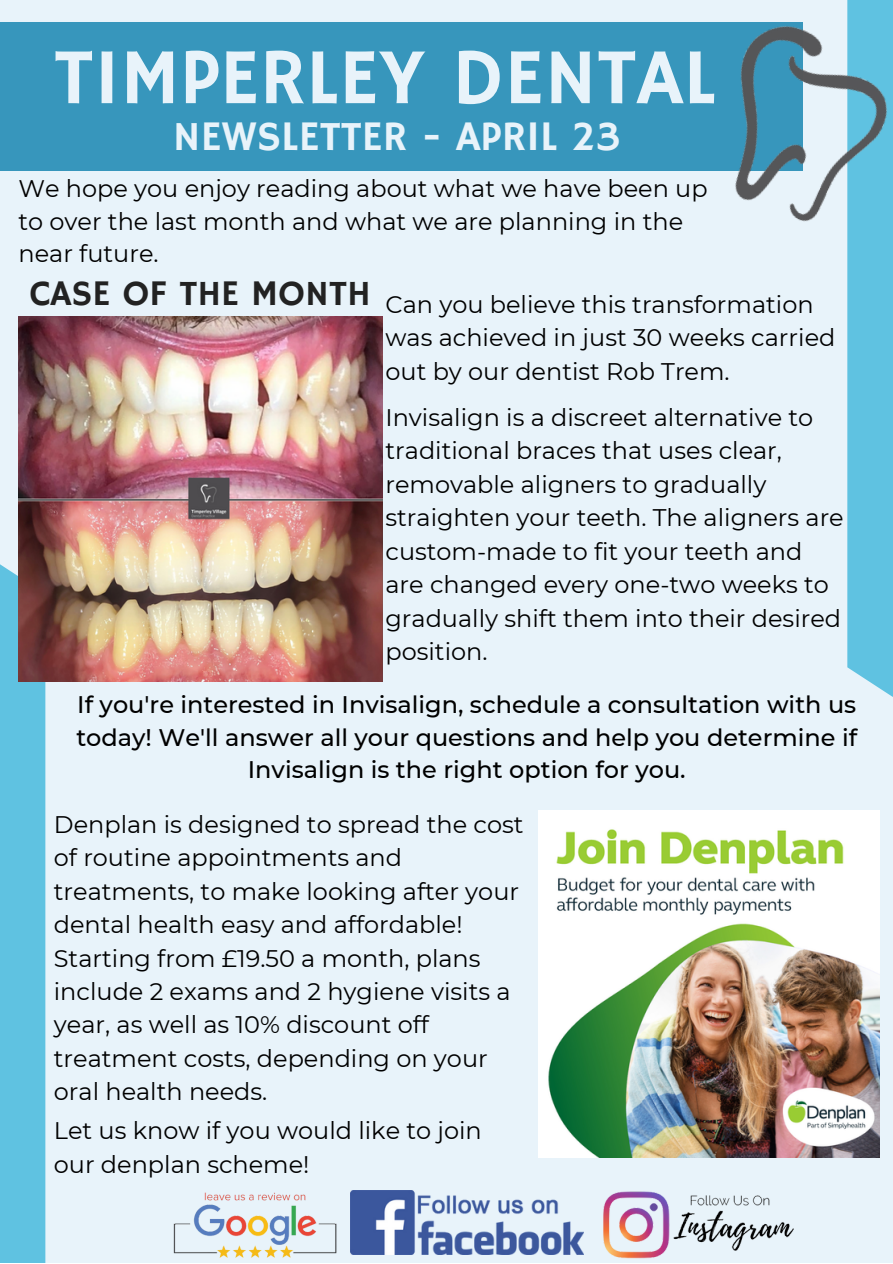
<style>
.page{position:relative;width:893px;height:1264px;background:#fff}
.page>*{position:absolute;margin:0;border:0;box-sizing:border-box;transform-origin:0 0}
.t1{font:79.5px "Hammersmith One";color:#e8f3fa}
.t2{font:42px "Hammersmith One";color:#e8f3fa}
.t3{font:24px/33.5px "Montserrat";color:#000}
.t4{font:500 24px/32.5px "Montserrat";color:#000;text-align:center}
</style>
<div class="page">
<div style="left:0;top:0;width:892px;height:1262px;background:#e8f3fa"></div>
<div style="left:847px;top:0;width:45px;height:697px;background:#5fc2e1"></div>
<div style="left:0;top:23px;width:803px;height:147px;background:#3796bc"></div>
<img style="left:676px;top:0;width:211px;height:271px">
<div style="left:0;top:564px;width:45px;height:698px;background:#5fc2e1"></div>
<img style="left:173px;top:1192px;width:164px;height:66px">
<img style="left:350px;top:1190px;width:233px;height:64px">
<img style="left:603px;top:1191px;width:191px;height:68px">
<img style="left:18px;top:317px;width:365px;height:364px">
<img style="left:538px;top:810px;width:341px;height:347px">
<h1 class="t1" style="left:54px;top:32px;width:664px">TIMPERLEY DENTAL</h1>
<h2 class="t2" style="left:173px;top:112px;width:449px">NEWSLETTER - APRIL 23</h2>
<p class="t3" style="left:18px;top:172px;width:690px;line-height:32.5px">We hope you enjoy reading about what we have been up to over the last month and what we are planning in the near future.</p>
<p class="t3" style="left:385px;top:288px;width:451px;text-indent:-356px"><sup>CASE</sup> <sup>OF</sup> <sup>THE</sup> <sup>MONTH</sup> Can you believe this transformation was achieved in just 30 weeks carried out by our dentist Rob Trem.</p>
<p class="t3" style="left:385px;top:400px;width:460px">Invisalign is a discreet alternative to traditional braces that uses clear, removable aligners to gradually straighten your teeth. The aligners are custom-made to fit your teeth and are changed every one-two weeks to gradually shift them into their desired position.</p>
<p class="t4" style="left:76px;top:688px;width:782px">If you're interested in Invisalign, schedule a consultation with us today! We'll answer all your questions and help you determine if<br>Invisalign is the right option for you.</p>
<p class="t3" style="left:54px;top:807px;width:471px">Denplan is designed to spread the cost of routine appointments and treatments, to make looking after your dental health easy and affordable!<br>Starting from £19.50 a month, plans include 2 exams and 2 hygiene visits a year, as well as 10% discount off treatment costs, depending on your oral health needs.</p>
<p class="t3" style="left:54px;top:1114px;width:429px">Let us know if you would like to join our denplan scheme!</p>
</div>
